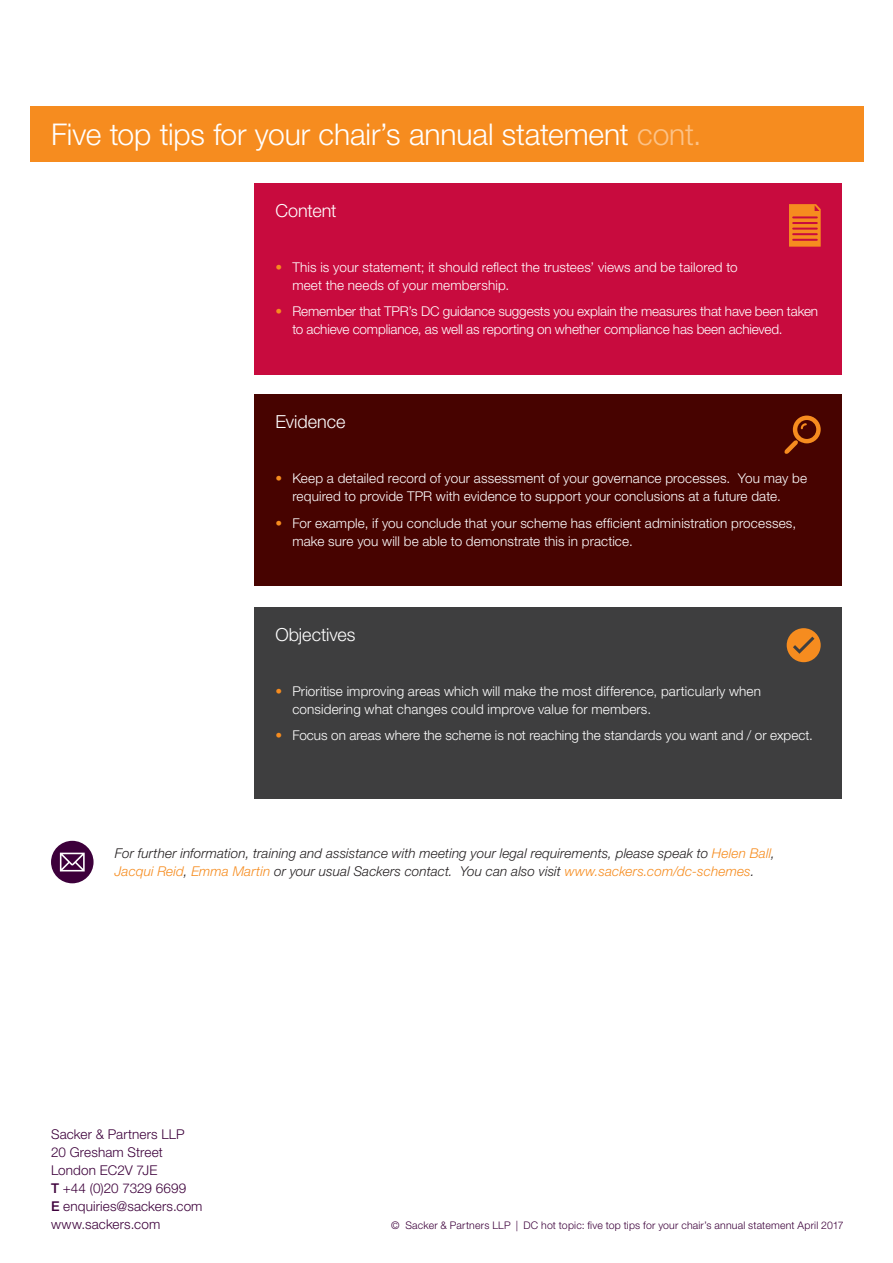
<style>
.page{position:relative;width:893px;height:1263px;background:#fff}
.page>*{position:absolute;margin:0;border:0;box-sizing:border-box;transform-origin:0 0}
.t1{font:300 30px "Helvetica Neue LT Std";letter-spacing:-.005em;color:#fff}
.t2{font:300 18px "Helvetica Neue LT Std";color:#fff}
.t3{font:300 13.5px/18px "Helvetica Neue LT Std";letter-spacing:.01em;color:#fff}
.t4{font:italic 300 13.5px/18px "Helvetica Neue LT Std";letter-spacing:.01em;color:#231f20}
.t5{font:300 13.5px/18px "Helvetica Neue LT Std";letter-spacing:-.01em;color:#fff}
.t6{font:300 13.5px/18px "Helvetica Neue LT Std";letter-spacing:.01em;color:#3d003b}
.t7{font:300 10.5px "Helvetica Neue LT Std";letter-spacing:.02em;color:#3d003b}
.s1{color:#fcc287}
.s2{color:#f68c1f}
.s3{font-weight:500}
</style>
<div class="page">
<div style="left:30px;top:106px;width:833px;height:56px;background:#f68c1f"></div>
<svg style="left:51px;top:841px;width:43px;height:42px"></svg>
<div style="left:254px;top:607px;width:588px;height:191px;background:#3e3e3f"></div>
<div style="left:254px;top:394px;width:588px;height:192px;background:#470300"></div>
<div style="left:254px;top:183px;width:588px;height:191px;background:#c80b3e"></div>
<svg style="left:784px;top:416px;width:37px;height:38px"></svg>
<svg style="left:787px;top:628px;width:34px;height:34px"></svg>
<svg style="left:789px;top:204px;width:32px;height:43px"></svg>
<h1 class="t1" style="left:51px;top:116px;width:652px">Five top tips for your chair’s annual statement <span class="s1">cont.</span></h1>
<h2 class="t2" style="left:275px;top:200px;width:63px">Content</h2>
<p class="t3" style="left:292px;top:258px;width:447px;text-indent:-17px"><span class="s2">•</span> This is your statement; it should reflect the trustees’ views and be tailored to meet the needs of your membership.</p>
<p class="t5" style="left:292px;top:302px;width:527px;text-indent:-17px"><span class="s2">•</span> Remember that TPR’s DC guidance suggests you explain the measures that have been taken to achieve compliance, as well as reporting on whether compliance has been achieved.</p>
<h2 class="t2" style="left:275px;top:411px;width:72px">Evidence</h2>
<p class="t3" style="left:292px;top:469px;width:516px;text-indent:-17px"><span class="s2">•</span> Keep a detailed record of your assessment of your governance processes. You may be required to provide TPR with evidence to support your conclusions at a future date.</p>
<p class="t3" style="left:292px;top:514px;width:505px;text-indent:-17px"><span class="s2">•</span> For example, if you conclude that your scheme has efficient administration processes, make sure you will be able to demonstrate this in practice.</p>
<h2 class="t2" style="left:275px;top:624px;width:82px">Objectives</h2>
<p class="t3" style="left:292px;top:682px;width:470px;text-indent:-17px"><span class="s2">•</span> Prioritise improving areas which will make the most difference, particularly when considering what changes could improve value for members.</p>
<p class="t3" style="left:275px;top:726px;width:539px"><span class="s2">•</span> Focus on areas where the scheme is not reaching the standards you want and / or expect.</p>
<p class="t4" style="left:115px;top:844px;width:662px">For further information, training and assistance with meeting your legal requirements, please speak to <span class="s2">Helen Ball</span>,<br><span class="s2">Jacqui Reid</span>, <span class="s2">Emma Martin</span> or your usual Sackers contact. You can also visit <span class="s2">www.sackers.com/dc-schemes</span>.</p>
<p class="t6" style="left:51px;top:1125px;width:153px">Sacker &amp; Partners LLP<br>20 Gresham Street<br>London EC2V 7JE<br><span class="s3">T</span> +44 (0)20 7329 6699<br><span class="s3">E</span> enquiries@sackers.com www.sackers.com</p>
<p class="t7" style="left:391px;top:1219px;width:454px">© Sacker &amp; Partners LLP | DC hot topic: five top tips for your chair’s annual statement April 2017</p>
</div>
